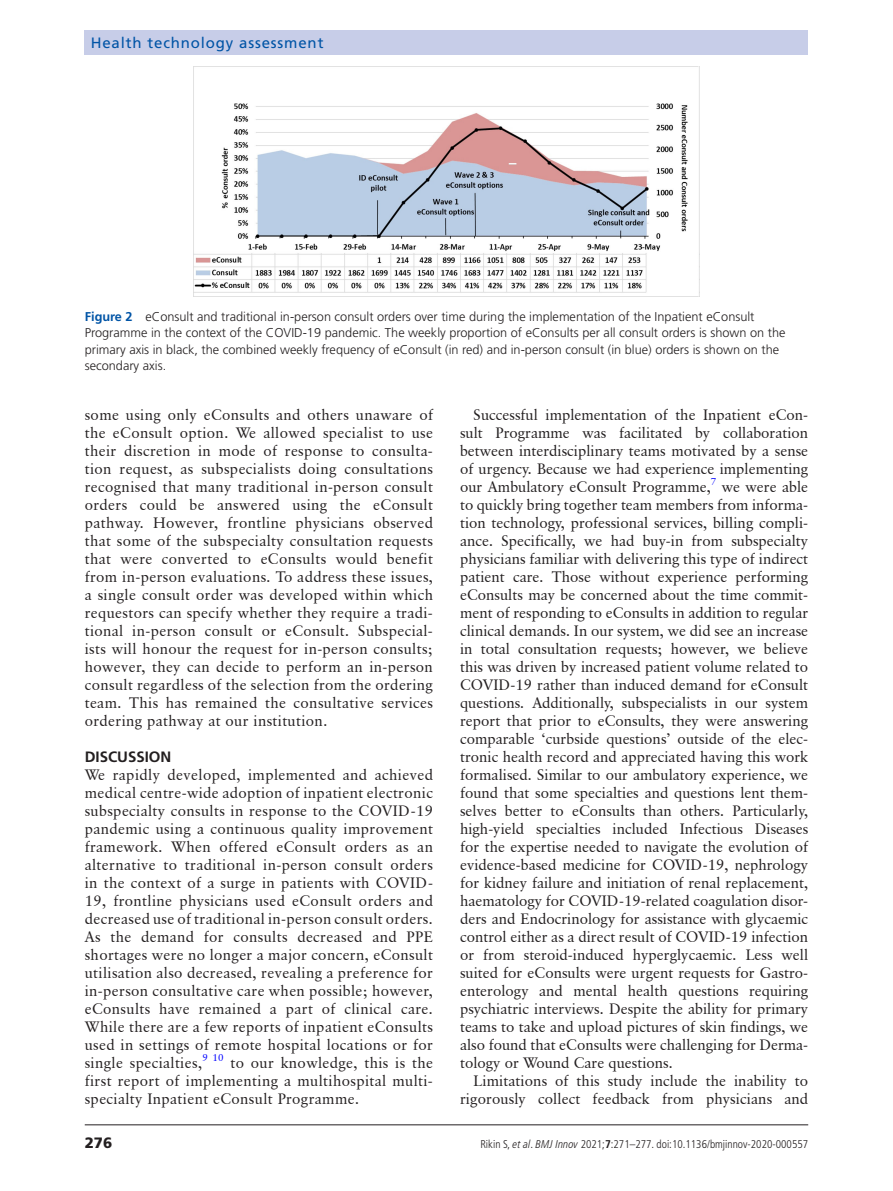
<style>
.page{position:relative;width:893px;height:1191px;background:#fff}
.page>*{position:absolute;margin:0;border:0;box-sizing:border-box;transform-origin:0 0}
.t1{font:15px/18px "Classical Garamond BT";letter-spacing:.005em;color:#231f20;text-align:justify}
.t2{font:15px "Frutiger LT Std";letter-spacing:.055em;color:#0054a6}
.t3{font:700 15px "Frutiger LT Std";color:#231f20}
.t4{font:900 15px "Frutiger LT Std";color:#231f20}
.t5{font:300 12.75px/16.5px "Frutiger LT Std";color:#231f20}
.t6{font:300 condensed 11.25px "Frutiger LT Pro";color:#231f20}
.t7{font:9.9px "Classical Garamond BT";color:#00f}
.s1{font-weight:700;color:#0054a6}
.s2{font-style:italic}
.s3{font-weight:700}
</style>
<div class="page">
<hr style="left:85px;top:1124px;width:723px;height:1px;background:#231f20">
<div style="left:85px;top:30px;width:723px;height:24px;background:#c7cde8"></div>
<img style="left:193px;top:66px;width:507px;height:231px">
<p class="t2" style="left:91px;top:34px;width:234px">Health technology assessment</p>
<p class="t5" style="left:85px;top:308px;width:702px"><span class="s1">Figure 2</span> eConsult and traditional in-person consult orders over time during the implementation of the Inpatient eConsult Programme in the context of the COVID-19 pandemic. The weekly proportion of eConsults per all consult orders is shown on the primary axis in black, the combined weekly frequency of eConsult (in red) and in-person consult (in blue) orders is shown on the secondary axis.</p>
<p class="t1" style="left:85px;top:405px;width:350px">some using only eConsults and others unaware of the eConsult option. We allowed specialist to use their discretion in mode of response to consulta&shy;tion request, as subspecialists doing consultations recognised that many traditional in-person consult orders could be answered using the eConsult pathway. However, frontline physicians observed that some of the subspecialty consultation requests that were converted to eConsults would benefit from in-person evaluations. To address these issues, a single consult order was developed within which requestors can specify whether they require a tradi&shy;tional in-person consult or eConsult. Subspecial&shy;ists will honour the request for in-person consults; however, they can decide to perform an in-person consult regardless of the selection from the ordering team. This has remained the consultative services ordering pathway at our institution.</p>
<p class="t3" style="left:85px;top:748px;width:88px">DISCUSSION</p>
<p class="t1" style="left:85px;top:765px;width:350px">We rapidly developed, implemented and achieved medical centre-wide adoption of inpatient electronic subspecialty consults in response to the COVID-19 pandemic using a continuous quality improvement framework. When offered eConsult orders as an alternative to traditional in-person consult orders in the context of a surge in patients with COVID-19, frontline physicians used eConsult orders and decreased use of traditional in-person consult orders.<br>As the demand for consults decreased and PPE shortages were no longer a major concern, eConsult utilisation also decreased, revealing a preference for in-person consultative care when possible; however, eConsults have remained a part of clinical care.<br>While there are a few reports of inpatient eConsults used in settings of remote hospital locations or for single specialties,</p>
<p class="t7" style="left:202px;top:1051px;width:23px">9 10</p>
<p class="t1" style="left:85px;top:1053px;width:350px;text-indent:146px">to our knowledge, this is the first report of implementing a multihospital multi&shy;specialty Inpatient eConsult Programme.</p>
<p class="t1" style="left:460px;top:405px;width:350px;text-indent:14px">Successful implementation of the Inpatient eCon&shy;sult Programme was facilitated by collaboration between interdisciplinary teams motivated by a sense of urgency. Because we had experience implementing our Ambulatory eConsult Programme,</p>
<p class="t7" style="left:711px;top:475px;width:7px">7</p>
<p class="t1" style="left:460px;top:477px;width:350px;text-indent:262px">we were able to quickly bring together team members from informa&shy;tion technology, professional services, billing compli&shy;ance. Specifically, we had buy-in from subspecialty physicians familiar with delivering this type of indirect patient care. Those without experience performing eConsults may be concerned about the time commit&shy;ment of responding to eConsults in addition to regular clinical demands. In our system, we did see an increase in total consultation requests; however, we believe this was driven by increased patient volume related to COVID-19 rather than induced demand for eConsult questions. Additionally, subspecialists in our system report that prior to eConsults, they were answering comparable ‘curbside questions’ outside of the elec&shy;tronic health record and appreciated having this work formalised. Similar to our ambulatory experience, we found that some specialties and questions lent them&shy;selves better to eConsults than others. Particularly, high-yield specialties included Infectious Diseases for the expertise needed to navigate the evolution of evidence-based medicine for COVID-19, nephrology for kidney failure and initiation of renal replacement, haematology for COVID-19-related coagulation disor&shy;ders and Endocrinology for assistance with glycaemic control either as a direct result of COVID-19 infection or from steroid-induced hyperglycaemic. Less well suited for eConsults were urgent requests for Gastro&shy;enterology and mental health questions requiring psychiatric interviews. Despite the ability for primary teams to take and upload pictures of skin findings, we also found that eConsults were challenging for Derma&shy;tology or Wound Care questions.</p>
<p class="t1" style="left:460px;top:1071px;width:350px;text-align:right">Limitations of this study include the inability to rigorously collect feedback from physicians and</p>
<p class="t4" style="left:85px;top:1133px;width:29px">276</p>
<p class="t6" style="left:480px;top:1137px;width:329px">Rikin S, <span class="s2">et al</span>. <span class="s2">BMJ Innov</span> 2021;<span class="s3">7</span>:271–277. doi:10.1136/bmjinnov-2020-000557</p>
</div>
